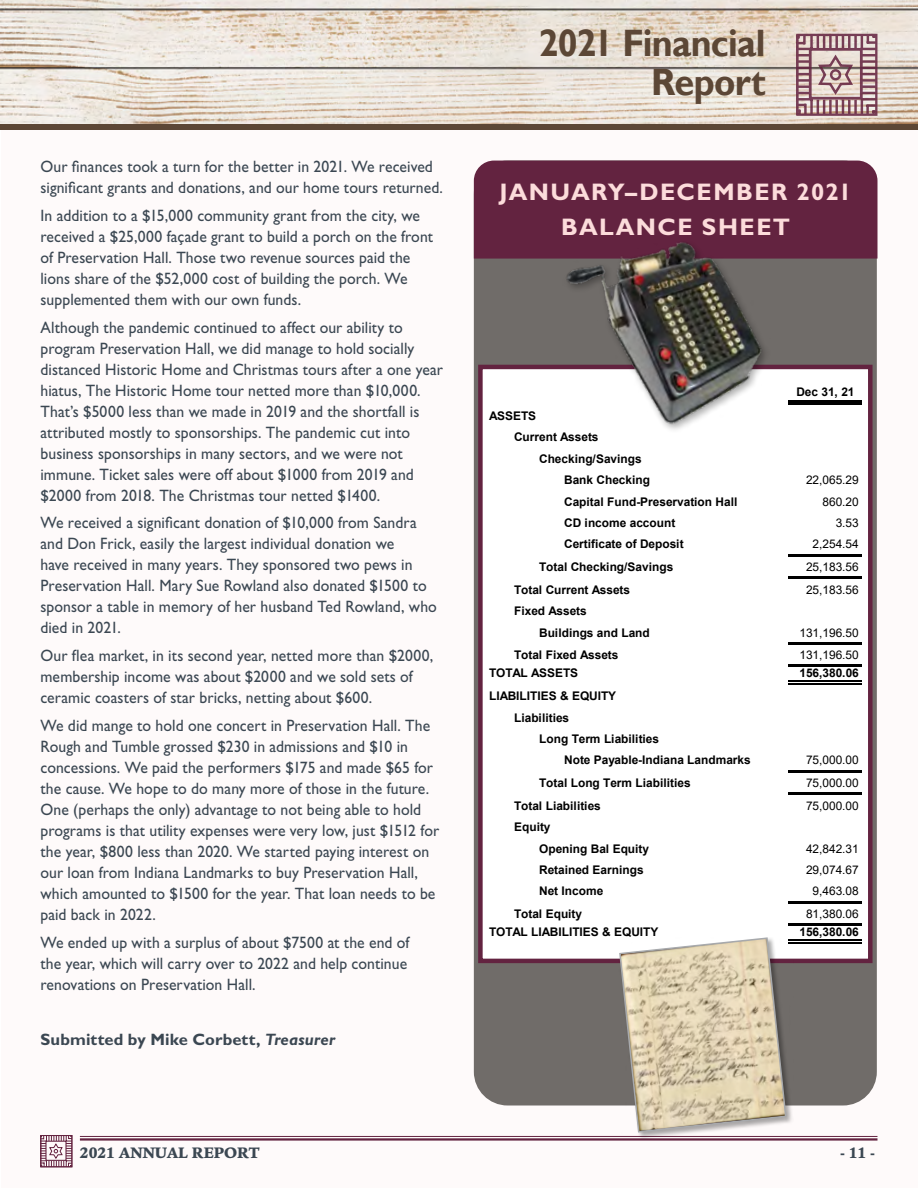
<style>
.page{position:relative;width:918px;height:1188px;background:#fff}
.page>*{position:absolute;margin:0;border:0;box-sizing:border-box;transform-origin:0 0}
.t1{font:700 38.1px/39px "Gill Sans";letter-spacing:-.02em;color:#5c4736;text-align:right;scale:.94 1}
.t2{font:700 24px/34.5px "Gill Sans Std";letter-spacing:.055em;color:#fcdcdb;text-align:center}
.t3{font:16.5px/21px "Gill Sans Std";letter-spacing:.005em;color:#3b4752;scale:.95 1}
.t4{font:700 16.5px "Gill Sans Std";letter-spacing:.005em;color:#3b4752}
.t5{font:900 16.5px "Legacy Serif Std";color:#3b4752;scale:.95 1}
.t6{font:700 11.85px/21.1px "Arial";color:#000}
.t7{font:11.85px "Arial";letter-spacing:-.005em;color:#000}
.s1{font-style:italic}
</style>
<div class="page">
<div style="left:1px;top:15px;width:917px;height:1173px;background:#fef7f7"></div>
<img style="left:0;top:0;width:918px;height:125px">
<hr style="left:80px;top:1136px;width:797px;height:1px;background:#632340">
<hr style="left:80px;top:1138px;width:797px;height:3px;background:#632340">
<div style="left:40px;top:1135px;width:32px;height:32px;border:1px solid #642340"></div>
<svg style="left:43px;top:1137px;width:27px;height:28px"></svg>
<div style="left:45px;top:1141px;width:22px;height:20px;border:1px solid #642340"></div>
<div style="left:41px;top:1135px;width:31px;height:32px;border:1px solid #642340"></div>
<hr style="left:854px;top:100px;width:3px;height:15px;background:#642340">
<hr style="left:854px;top:35px;width:3px;height:14px;background:#642340">
<hr style="left:861px;top:60px;width:15px;height:3px;background:#642340">
<svg style="left:863px;top:67px;width:12px;height:8px"></svg>
<hr style="left:861px;top:79px;width:15px;height:3px;background:#642340">
<hr style="left:861px;top:85px;width:15px;height:3px;background:#642340">
<svg style="left:861px;top:37px;width:14px;height:19px"></svg>
<svg style="left:861px;top:92px;width:14px;height:21px"></svg>
<svg style="left:799px;top:37px;width:56px;height:76px"></svg>
<div style="left:809px;top:48px;width:54px;height:52px;border:3px solid #642340"></div>
<div style="left:796px;top:34px;width:82px;height:82px;border:2px solid #642340"></div>
<div style="left:0;top:125px;width:918px;height:5px;background:#5c4736"></div>
<div style="left:474px;top:161px;width:403px;height:945px;background:#706c69;border-radius:34px"></div>
<div style="left:474px;top:161px;width:404px;height:98px;background:#632340"></div>
<div style="left:480px;top:367px;width:390px;height:594px;background:#fff"></div>
<div style="left:788px;top:400px;width:73px;height:5px;background:#000"></div>
<hr style="left:788px;top:554px;width:73px;height:3px;background:#000">
<hr style="left:788px;top:576px;width:73px;height:3px;background:#000">
<hr style="left:788px;top:642px;width:73px;height:3px;background:#000">
<hr style="left:788px;top:664px;width:73px;height:3px;background:#000">
<hr style="left:788px;top:681px;width:73px;height:1px;background:#000">
<hr style="left:788px;top:684px;width:73px;height:1px;background:#000">
<hr style="left:788px;top:770px;width:73px;height:2px;background:#000">
<hr style="left:788px;top:792px;width:73px;height:3px;background:#000">
<hr style="left:788px;top:901px;width:73px;height:3px;background:#000">
<hr style="left:788px;top:923px;width:73px;height:3px;background:#000">
<hr style="left:788px;top:940px;width:73px;height:1px;background:#000">
<hr style="left:788px;top:942px;width:73px;height:2px;background:#000">
<div style="left:478px;top:365px;width:395px;height:598px;border:4px solid #632340"></div>
<img style="left:549px;top:228px;width:224px;height:202px">
<div style="left:618px;top:937px;width:175px;height:202px;background:#000;opacity:.34"></div>
<svg style="left:618px;top:937px;width:169px;height:196px"></svg>
<p class="t3" style="left:40px;top:156px;width:425px">Our finances took a turn for the better in 2021. We received significant grants and donations, and our home tours returned.</p>
<p class="t3" style="left:40px;top:205px;width:415px">In addition to a $15,000 community grant from the city, we received a $25,000 façade grant to build a porch on the front of Preservation Hall. Those two revenue sources paid the lions share of the $52,000 cost of building the porch. We supplemented them with our own funds.</p>
<p class="t3" style="left:40px;top:317px;width:425px">Although the pandemic continued to affect our ability to program Preservation Hall, we did manage to hold socially distanced Historic Home and Christmas tours after a one year hiatus, The Historic Home tour netted more than $10,000.<br>That’s $5000 less than we made in 2019 and the shortfall is attributed mostly to sponsorships. The pandemic cut into business sponsorships in many sectors, and we were not immune. Ticket sales were off about $1000 from 2019 and $2000 from 2018. The Christmas tour netted $1400.</p>
<p class="t3" style="left:40px;top:512px;width:419px">We received a significant donation of $10,000 from Sandra and Don Frick, easily the largest individual donation we<br>have received in many years. They sponsored two pews in Preservation Hall. Mary Sue Rowland also donated $1500 to sponsor a table in memory of her husband Ted Rowland, who died in 2021.</p>
<p class="t3" style="left:40px;top:645px;width:415px">Our flea market, in its second year, netted more than $2000, membership income was about $2000 and we sold sets of ceramic coasters of star bricks, netting about $600.</p>
<p class="t3" style="left:40px;top:715px;width:421px">We did mange to hold one concert in Preservation Hall. The Rough and Tumble grossed $230 in admissions and $10 in concessions. We paid the performers $175 and made $65 for the cause. We hope to do many more of those in the future.<br>One (perhaps the only) advantage to not being able to hold programs is that utility expenses were very low, just $1512 for the year, $800 less than 2020. We started paying interest on our loan from Indiana Landmarks to buy Preservation Hall, which amounted to $1500 for the year. That loan needs to be paid back in 2022.</p>
<p class="t3" style="left:40px;top:932px;width:390px">We ended up with a surplus of about $7500 at the end of the year, which will carry over to 2022 and help continue renovations on Preservation Hall.</p>
<p class="t4" style="left:40px;top:1030px;width:296px">Submitted by Mike Corbett, <span class="s1">Treasurer</span></p>
<h1 class="t1" style="left:539px;top:24px;width:243px">2021 Financial<br>Report</h1>
<h2 class="t2" style="left:499px;top:175px;width:354px">JANUARY–DECEMBER 2021<br>BALANCE SHEET</h2>
<p class="t6" style="left:796px;top:381px;width:60px">Dec 31, 21</p>
<p class="t6" style="left:489px;top:405px;width:49px">ASSETS</p>
<p class="t6" style="left:514px;top:427px;width:86px">Current Assets</p>
<p class="t6" style="left:539px;top:448px;width:104px">Checking/Savings</p>
<p class="t6" style="left:564px;top:470px;width:87px">Bank Checking</p>
<p class="t7" style="left:806px;top:472px;width:54px">22,065.29</p>
<p class="t6" style="left:564px;top:491px;width:175px">Capital Fund-Preservation Hall</p>
<p class="t7" style="left:823px;top:493px;width:38px">860.20</p>
<p class="t6" style="left:564px;top:513px;width:113px">CD income account</p>
<p class="t7" style="left:836px;top:515px;width:25px">3.53</p>
<p class="t6" style="left:564px;top:534px;width:121px">Certificate of Deposit</p>
<p class="t7" style="left:813px;top:536px;width:48px">2,254.54</p>
<p class="t6" style="left:539px;top:556px;width:136px">Total Checking/Savings</p>
<p class="t7" style="left:806px;top:559px;width:54px">25,183.56</p>
<p class="t6" style="left:514px;top:579px;width:118px">Total Current Assets</p>
<p class="t7" style="left:806px;top:582px;width:54px">25,183.56</p>
<p class="t6" style="left:539px;top:601px;width:112px;text-indent:-25px">Fixed Assets<br>Buildings and Land</p>
<p class="t7" style="left:799px;top:624px;width:61px">131,196.50</p>
<p class="t6" style="left:514px;top:644px;width:106px">Total Fixed Assets</p>
<p class="t7" style="left:799px;top:647px;width:61px">131,196.50</p>
<p class="t6" style="left:489px;top:663px;width:91px">TOTAL ASSETS</p>
<p class="t6" style="left:799px;top:663px;width:61px">156,380.06</p>
<p class="t6" style="left:514px;top:685px;width:104px;text-indent:-25px">LIABILITIES &amp; EQUITY<br>Liabilities</p>
<p class="t6" style="left:564px;top:729px;width:188px;text-indent:-25px">Long Term Liabilities<br>Note Payable-Indiana Landmarks</p>
<p class="t7" style="left:806px;top:752px;width:54px">75,000.00</p>
<p class="t6" style="left:539px;top:772px;width:153px">Total Long Term Liabilities</p>
<p class="t7" style="left:806px;top:775px;width:54px">75,000.00</p>
<p class="t6" style="left:514px;top:795px;width:88px">Total Liabilities</p>
<p class="t7" style="left:806px;top:797px;width:54px">75,000.00</p>
<p class="t6" style="left:539px;top:816px;width:112px;text-indent:-25px">Equity<br>Opening Bal Equity</p>
<p class="t7" style="left:806px;top:840px;width:54px">42,842.31</p>
<p class="t6" style="left:539px;top:860px;width:106px">Retained Earnings</p>
<p class="t7" style="left:806px;top:862px;width:54px">29,074.67</p>
<p class="t6" style="left:539px;top:881px;width:66px">Net Income</p>
<p class="t7" style="left:813px;top:883px;width:48px">9,463.08</p>
<p class="t6" style="left:514px;top:903px;width:70px">Total Equity</p>
<p class="t7" style="left:806px;top:906px;width:54px">81,380.06</p>
<p class="t6" style="left:489px;top:921px;width:171px">TOTAL LIABILITIES &amp; EQUITY</p>
<p class="t6" style="left:799px;top:921px;width:61px">156,380.06</p>
<p class="t5" style="left:80px;top:1143px;width:191px">2021 ANNUAL REPORT</p>
<p class="t5" style="left:840px;top:1143px;width:38px">- 11 -</p>
</div>
